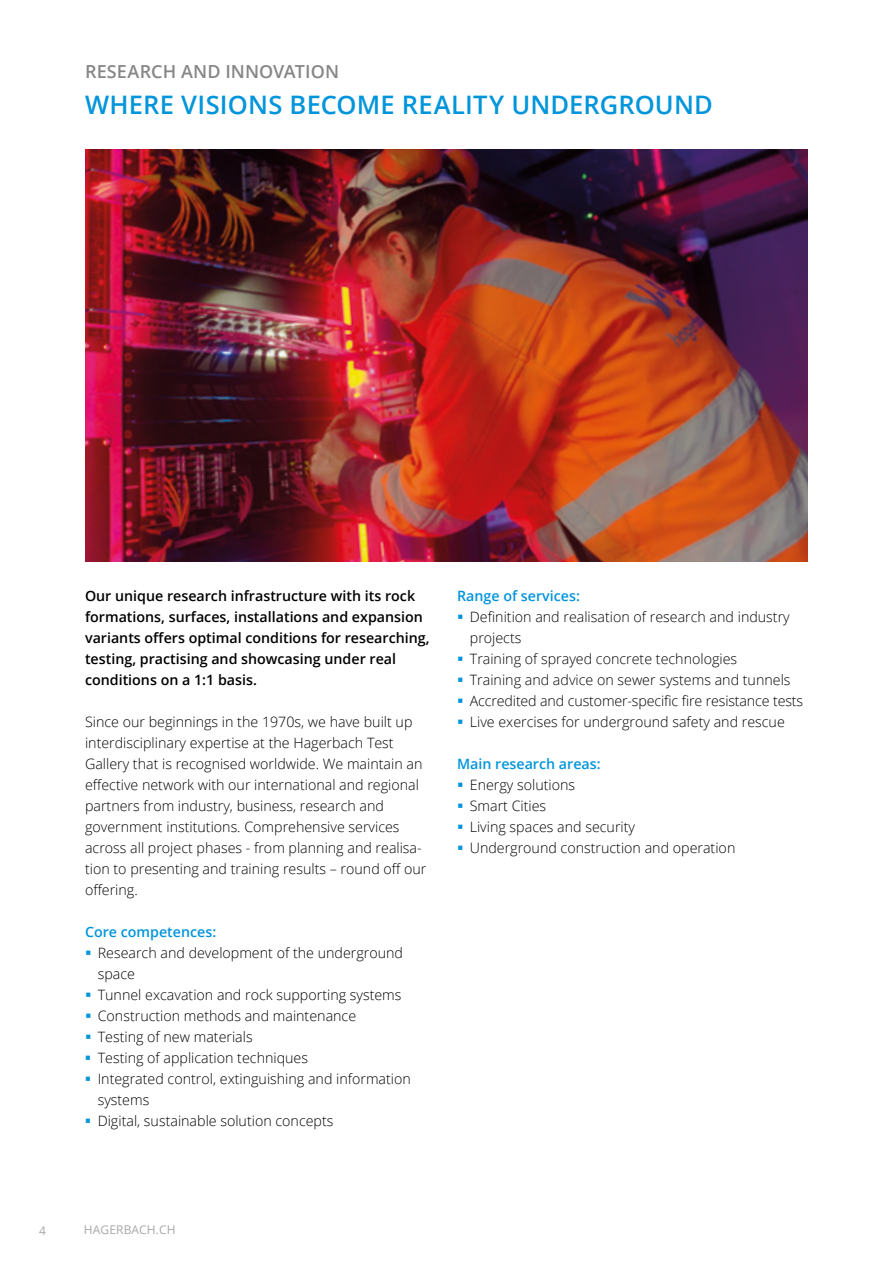
<style>
.page{position:relative;width:893px;height:1263px;background:#fff}
.page>*{position:absolute;margin:0;border:0;box-sizing:border-box;transform-origin:0 0}
.t1{font:600 25.5px "Open Sans";letter-spacing:.005em;color:#0095db}
.t2{font:600 18px "Open Sans";letter-spacing:.005em;color:#878787}
.t3{font:300 14.25px/21px "Open Sans";color:#000}
.t4{font:600 14.25px/21px "Open Sans";color:#000}
.t5{font:600 14.25px "Open Sans";color:#0095db}
.t6{font:12px "Open Sans";letter-spacing:.005em;color:#a8a8a7}
</style>
<div class="page">
<img style="left:85px;top:149px;width:723px;height:413px">
<p class="t2" style="left:85px;top:59px;width:256px">RESEARCH AND INNOVATION</p>
<h1 class="t1" style="left:85px;top:87px;width:629px">WHERE VISIONS BECOME REALITY UNDERGROUND</h1>
<p class="t4" style="left:85px;top:585px;width:346px">Our unique research infrastructure with its rock formations, surfaces, installations and expansion variants offers optimal conditions for researching, testing, practising and showcasing under real conditions on a 1:1 basis.</p>
<p class="t3" style="left:85px;top:711px;width:343px">Since our beginnings in the 1970s, we have built up interdisciplinary expertise at the Hagerbach Test Gallery that is recognised worldwide. We maintain an effective network with our international and regional partners from industry, business, research and government institutions. Comprehensive services across all project phases - from planning and realisa&shy;tion to presenting and training results – round off our offering.</p>
<p class="t5" style="left:85px;top:922px;width:133px">Core competences:</p>
<p class="t3" style="left:98px;top:942px;width:315px">Research and development of the underground space<br>Tunnel excavation and rock supporting systems Construction methods and maintenance<br>Testing of new materials<br>Testing of application techniques<br>Integrated control, extinguishing and information systems<br>Digital, sustainable solution concepts</p>
<p class="t5" style="left:457px;top:586px;width:124px">Range of services:</p>
<p class="t3" style="left:470px;top:606px;width:335px">Definition and realisation of research and industry projects<br>Training of sprayed concrete technologies<br>Training and advice on sewer systems and tunnels Accredited and customer-specific fire resistance tests Live exercises for underground safety and rescue</p>
<p class="t5" style="left:457px;top:754px;width:145px">Main research areas:</p>
<p class="t3" style="left:470px;top:774px;width:267px">Energy solutions<br>Smart Cities<br>Living spaces and security<br>Underground construction and operation</p>
<p class="t6" style="left:39px;top:1222px;width:8px">4</p>
<p class="t6" style="left:84px;top:1221px;width:93px">HAGERBACH.CH</p>
</div>
